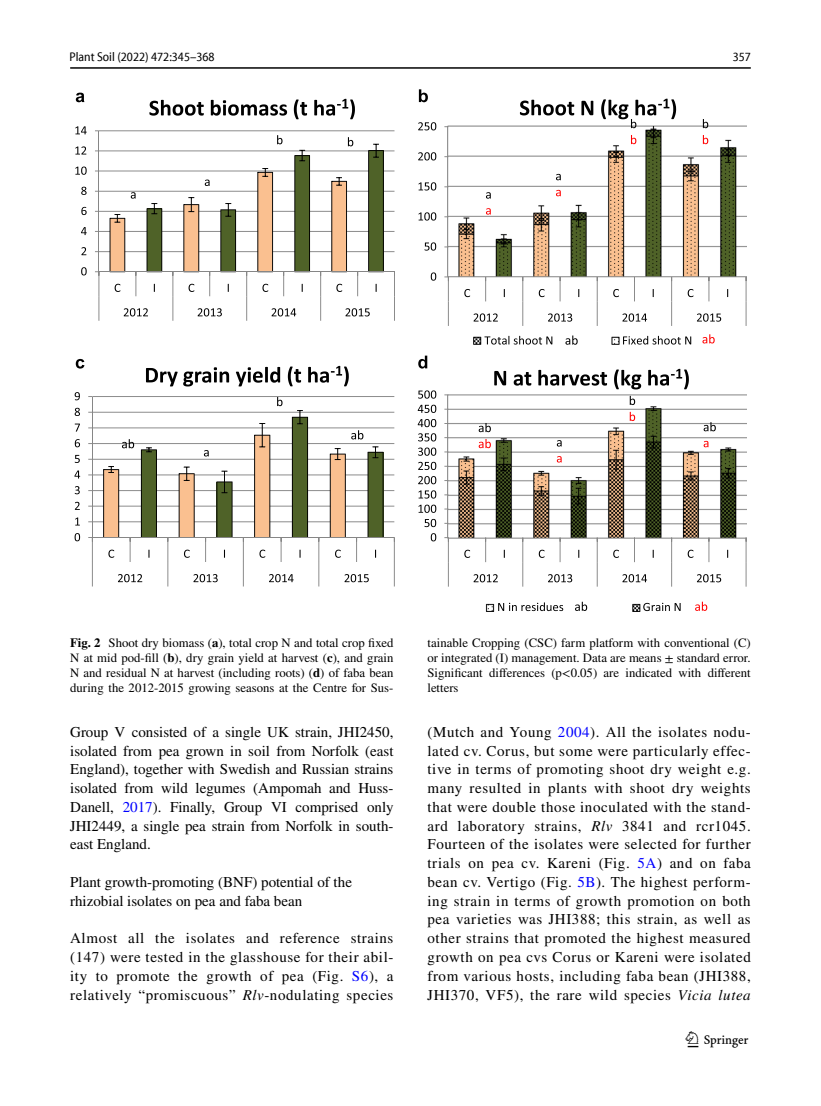
<style>
.page{position:relative;width:821px;height:1106px;background:#fff}
.page>*{position:absolute;margin:0;border:0;box-sizing:border-box;transform-origin:0 0}
.t1{font:22.5px "Springnew Regular 3";color:#000}
.t2{font:15px/18.8px "STIX";color:#000;text-align:justify}
.t3{font:12.75px/15px "STIX";color:#000;text-align:justify}
.t4{font:semi-condensed 12.75px "Myriad Pro Unic";color:#000}
.s1{font-weight:700}
.s2{color:#00f}
.s3{font-style:italic}
</style>
<div class="page">
<hr style="left:70px;top:67px;width:680px;height:2px;background:#000">
<img style="left:448px;top:123px;width:298px;height:488px">
<hr style="left:92px;top:521px;width:302px;height:1px;background:#868686">
<hr style="left:92px;top:505px;width:302px;height:1px;background:#868686">
<hr style="left:92px;top:490px;width:302px;height:1px;background:#868686">
<hr style="left:92px;top:474px;width:302px;height:1px;background:#868686">
<hr style="left:92px;top:459px;width:302px;height:1px;background:#868686">
<hr style="left:92px;top:443px;width:302px;height:1px;background:#868686">
<hr style="left:92px;top:427px;width:302px;height:1px;background:#868686">
<hr style="left:92px;top:412px;width:302px;height:1px;background:#868686">
<hr style="left:92px;top:396px;width:302px;height:1px;background:#868686">
<hr style="left:92px;top:396px;width:1px;height:141px;background:#868686">
<hr style="left:92px;top:537px;width:302px;height:1px;background:#868686">
<svg style="left:88px;top:537px;width:5px;height:49px"></svg>
<svg style="left:394px;top:537px;width:1px;height:49px"></svg>
<svg style="left:75px;top:533px;width:5px;height:8px"></svg>
<svg style="left:75px;top:517px;width:5px;height:8px"></svg>
<svg style="left:75px;top:502px;width:5px;height:8px"></svg>
<svg style="left:75px;top:486px;width:5px;height:8px"></svg>
<svg style="left:74px;top:470px;width:6px;height:8px"></svg>
<svg style="left:75px;top:455px;width:5px;height:8px"></svg>
<svg style="left:75px;top:439px;width:5px;height:8px"></svg>
<svg style="left:75px;top:423px;width:5px;height:8px"></svg>
<svg style="left:75px;top:408px;width:5px;height:8px"></svg>
<svg style="left:75px;top:392px;width:5px;height:8px"></svg>
<svg style="left:146px;top:366px;width:203px;height:20px"></svg>
<svg style="left:485px;top:277px;width:1px;height:24px"></svg>
<svg style="left:559px;top:277px;width:1px;height:24px"></svg>
<svg style="left:634px;top:277px;width:1px;height:24px"></svg>
<svg style="left:708px;top:277px;width:1px;height:24px"></svg>
<svg style="left:444px;top:276px;width:5px;height:50px"></svg>
<svg style="left:522px;top:277px;width:1px;height:49px"></svg>
<svg style="left:596px;top:277px;width:1px;height:49px"></svg>
<svg style="left:671px;top:277px;width:1px;height:49px"></svg>
<svg style="left:745px;top:277px;width:1px;height:49px"></svg>
<svg style="left:431px;top:272px;width:5px;height:9px"></svg>
<svg style="left:424px;top:242px;width:12px;height:9px"></svg>
<svg style="left:418px;top:212px;width:18px;height:8px"></svg>
<svg style="left:418px;top:182px;width:18px;height:8px"></svg>
<svg style="left:418px;top:152px;width:18px;height:8px"></svg>
<svg style="left:418px;top:122px;width:18px;height:8px"></svg>
<svg style="left:464px;top:289px;width:6px;height:8px"></svg>
<svg style="left:539px;top:289px;width:5px;height:8px"></svg>
<svg style="left:613px;top:289px;width:6px;height:8px"></svg>
<svg style="left:687px;top:289px;width:6px;height:8px"></svg>
<svg style="left:473px;top:313px;width:25px;height:9px"></svg>
<svg style="left:548px;top:313px;width:24px;height:9px"></svg>
<svg style="left:622px;top:313px;width:25px;height:9px"></svg>
<svg style="left:697px;top:313px;width:24px;height:9px"></svg>
<svg style="left:484px;top:336px;width:68px;height:8px"></svg>
<svg style="left:623px;top:336px;width:68px;height:8px"></svg>
<hr style="left:99px;top:251px;width:295px;height:1px;background:#868686">
<hr style="left:99px;top:231px;width:295px;height:1px;background:#868686">
<hr style="left:99px;top:211px;width:295px;height:1px;background:#868686">
<hr style="left:99px;top:191px;width:295px;height:1px;background:#868686">
<hr style="left:99px;top:170px;width:295px;height:1px;background:#868686">
<hr style="left:99px;top:150px;width:295px;height:1px;background:#868686">
<hr style="left:99px;top:130px;width:295px;height:1px;background:#868686">
<hr style="left:98px;top:131px;width:1px;height:141px;background:#868686">
<hr style="left:99px;top:271px;width:295px;height:1px;background:#868686">
<svg style="left:95px;top:271px;width:4px;height:50px"></svg>
<svg style="left:394px;top:272px;width:1px;height:49px"></svg>
<svg style="left:81px;top:267px;width:6px;height:8px"></svg>
<svg style="left:81px;top:247px;width:5px;height:8px"></svg>
<svg style="left:81px;top:227px;width:6px;height:8px"></svg>
<svg style="left:81px;top:207px;width:6px;height:8px"></svg>
<svg style="left:81px;top:187px;width:6px;height:8px"></svg>
<svg style="left:75px;top:166px;width:12px;height:9px"></svg>
<svg style="left:75px;top:146px;width:11px;height:8px"></svg>
<svg style="left:75px;top:126px;width:12px;height:8px"></svg>
<svg style="left:149px;top:99px;width:206px;height:20px"></svg>
<svg style="left:76px;top:93px;width:8px;height:9px"></svg>
<svg style="left:419px;top:89px;width:9px;height:13px"></svg>
<svg style="left:76px;top:359px;width:8px;height:9px"></svg>
<svg style="left:418px;top:355px;width:9px;height:13px"></svg>
<svg style="left:485px;top:537px;width:1px;height:25px"></svg>
<svg style="left:559px;top:537px;width:1px;height:25px"></svg>
<svg style="left:634px;top:537px;width:1px;height:25px"></svg>
<svg style="left:708px;top:537px;width:1px;height:25px"></svg>
<svg style="left:444px;top:537px;width:5px;height:49px"></svg>
<svg style="left:522px;top:537px;width:1px;height:49px"></svg>
<svg style="left:596px;top:537px;width:1px;height:49px"></svg>
<svg style="left:671px;top:537px;width:1px;height:49px"></svg>
<svg style="left:745px;top:537px;width:1px;height:49px"></svg>
<svg style="left:431px;top:533px;width:5px;height:8px"></svg>
<svg style="left:424px;top:519px;width:12px;height:8px"></svg>
<svg style="left:418px;top:504px;width:18px;height:9px"></svg>
<svg style="left:418px;top:490px;width:18px;height:8px"></svg>
<svg style="left:418px;top:476px;width:18px;height:8px"></svg>
<svg style="left:418px;top:462px;width:18px;height:8px"></svg>
<svg style="left:418px;top:447px;width:18px;height:9px"></svg>
<svg style="left:418px;top:433px;width:18px;height:8px"></svg>
<svg style="left:418px;top:419px;width:18px;height:8px"></svg>
<svg style="left:418px;top:405px;width:18px;height:8px"></svg>
<svg style="left:418px;top:390px;width:18px;height:8px"></svg>
<svg style="left:464px;top:549px;width:6px;height:9px"></svg>
<svg style="left:539px;top:549px;width:5px;height:9px"></svg>
<svg style="left:613px;top:549px;width:6px;height:9px"></svg>
<svg style="left:687px;top:549px;width:6px;height:9px"></svg>
<svg style="left:473px;top:574px;width:25px;height:8px"></svg>
<svg style="left:548px;top:574px;width:24px;height:8px"></svg>
<svg style="left:622px;top:574px;width:25px;height:8px"></svg>
<svg style="left:697px;top:574px;width:24px;height:8px"></svg>
<svg style="left:494px;top:369px;width:195px;height:20px"></svg>
<svg style="left:498px;top:602px;width:65px;height:9px"></svg>
<svg style="left:643px;top:603px;width:37px;height:8px"></svg>
<svg style="left:565px;top:335px;width:12px;height:10px"></svg>
<svg style="left:702px;top:334px;width:12px;height:9px"></svg>
<svg style="left:486px;top:192px;width:5px;height:7px"></svg>
<svg style="left:486px;top:208px;width:5px;height:7px"></svg>
<svg style="left:556px;top:174px;width:5px;height:6px"></svg>
<svg style="left:556px;top:190px;width:5px;height:6px"></svg>
<svg style="left:520px;top:99px;width:156px;height:29px"></svg>
<svg style="left:631px;top:135px;width:5px;height:9px"></svg>
<svg style="left:703px;top:119px;width:5px;height:9px"></svg>
<svg style="left:703px;top:135px;width:5px;height:9px"></svg>
<svg style="left:110px;top:135px;width:274px;height:186px"></svg>
<svg style="left:103px;top:397px;width:280px;height:189px"></svg>
<svg style="left:575px;top:601px;width:12px;height:10px"></svg>
<svg style="left:695px;top:601px;width:12px;height:10px"></svg>
<svg style="left:478px;top:423px;width:13px;height:9px"></svg>
<svg style="left:478px;top:439px;width:13px;height:9px"></svg>
<svg style="left:557px;top:440px;width:4px;height:6px"></svg>
<svg style="left:557px;top:456px;width:4px;height:6px"></svg>
<svg style="left:629px;top:396px;width:6px;height:9px"></svg>
<svg style="left:629px;top:412px;width:6px;height:9px"></svg>
<svg style="left:703px;top:422px;width:13px;height:9px"></svg>
<svg style="left:703px;top:441px;width:5px;height:6px"></svg>
<p class="t4" style="left:69px;top:52px;width:147px">Plant Soil (2022) 472:345–368</p>
<p class="t4" style="left:732px;top:52px;width:20px">357</p>
<p class="t3" style="left:70px;top:635px;width:325px"><span class="s1">Fig. 2</span> Shoot dry biomass (<span class="s1">a</span>), total crop N and total crop fixed N at mid pod-fill (<span class="s1">b</span>), dry grain yield at harvest (<span class="s1">c</span>), and grain N and residual N at harvest (including roots) (<span class="s1">d</span>) of faba bean during the 2012-2015 growing seasons at the Centre for Sus-</p>
<p class="t3" style="left:427px;top:635px;width:325px">tainable Cropping (CSC) farm platform with conventional (C) or integrated (I) management. Data are means ± standard error.<br>Significant differences (p&lt;0.05) are indicated with different letters</p>
<p class="t2" style="left:70px;top:723px;width:325px">Group V consisted of a single UK strain, JHI2450, isolated from pea grown in soil from Norfolk (east England), together with Swedish and Russian strains isolated from wild legumes (Ampomah and Huss-Danell, <span class="s2">2017</span>). Finally, Group VI comprised only JHI2449, a single pea strain from Norfolk in south&shy;east England.</p>
<p class="t2" style="left:70px;top:873px;width:283px">Plant growth‑promoting (BNF) potential of the rhizobial isolates on pea and faba bean</p>
<p class="t2" style="left:70px;top:929px;width:325px">Almost all the isolates and reference strains (147) were tested in the glasshouse for their abil&shy;ity to promote the growth of pea (Fig. <span class="s2">S6</span>), a relatively “promiscuous” <span class="s3">Rlv</span>-nodulating species</p>
<p class="t2" style="left:427px;top:723px;width:325px">(Mutch and Young <span class="s2">2004</span>). All the isolates nodu&shy;lated cv. Corus, but some were particularly effec&shy;tive in terms of promoting shoot dry weight e.g. many resulted in plants with shoot dry weights that were double those inoculated with the stand&shy;ard laboratory strains, <span class="s3">Rlv</span> 3841 and rcr1045.<br>Fourteen of the isolates were selected for further trials on pea cv. Kareni (Fig. <span class="s2">5A</span>) and on faba bean cv. Vertigo (Fig. <span class="s2">5B</span>). The highest perform&shy;ing strain in terms of growth promotion on both pea varieties was JHI388; this strain, as well as other strains that promoted the highest measured growth on pea cvs Corus or Kareni were isolated from various hosts, including faba bean (JHI388, JHI370, VF5), the rare wild species <span class="s3">Vicia lutea</span></p>
<h1 class="t1" style="left:687px;top:1031px;width:62px">1 3</h1>
</div>
